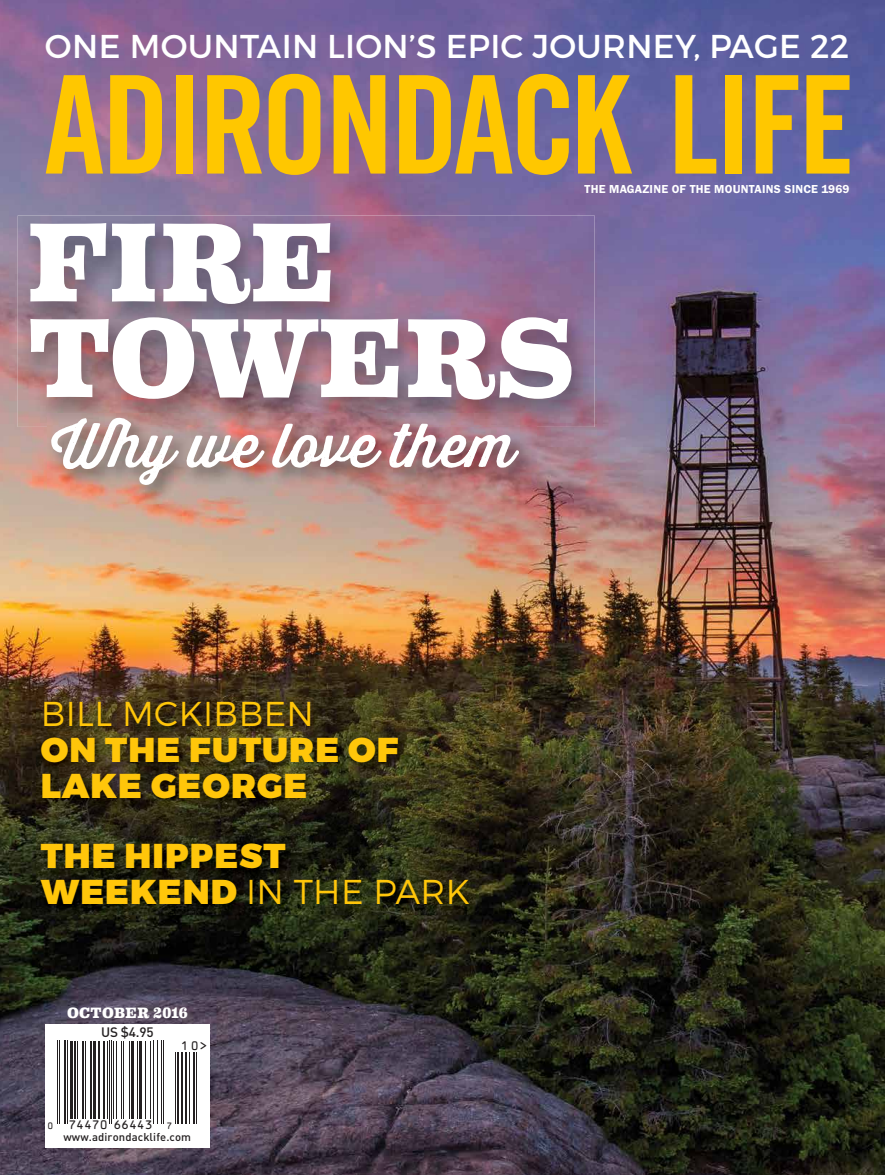
<style>
.page{position:relative;width:885px;height:1175px;background:#fff}
.page>*{position:absolute;margin:0;border:0;box-sizing:border-box;transform-origin:0 0}
.t1{font:800 112.5px/95.7px "Eames Century Modern";letter-spacing:-.01em;color:#fff}
.t2{font:900 34.5px/36px "Montserrat";letter-spacing:.03em;color:#ffc60a}
.t3{font:300 34.5px "Montserrat";letter-spacing:.01em;color:#ffc60a}
.t4{font:33px "Montserrat";letter-spacing:.01em;color:#fff}
.t5{font:800 15px "Eames Century Modern";letter-spacing:.03em;color:#fff}
.t6{font:500 13.5px "DIN";color:#231f20}
.t7{font:600 12px "Franklin Gothic EF";letter-spacing:.02em;color:#fff}
.t8{font:12px "Mefco Ocrb";letter-spacing:-.065em;color:#231f20}
.t9{font:500 11.25px "DIN";letter-spacing:.01em;color:#231f20}
.s1{font-weight:300}
.s2{font-size:9px}
</style>
<div class="page">
<img style="left:0;top:0;width:884px;height:1174px">
<svg style="left:46px;top:75px;width:57px;height:98px;background:#cea045"></svg>
<svg style="left:110px;top:75px;width:52px;height:98px;background:#e0ad2d"></svg>
<div style="left:176px;top:75px;width:16px;height:98px;background:#ffc700"></div>
<svg style="left:207px;top:75px;width:55px;height:98px;background:#d6a832"></svg>
<svg style="left:268px;top:74px;width:52px;height:101px;background:#d4a833"></svg>
<svg style="left:333px;top:75px;width:52px;height:98px;background:#dfad27"></svg>
<svg style="left:399px;top:74px;width:169px;height:101px;background:#c09c45"></svg>
<svg style="left:578px;top:75px;width:54px;height:98px;background:#c7a23c"></svg>
<svg style="left:675px;top:75px;width:41px;height:98px;background:#b09453"></svg>
<div style="left:724px;top:75px;width:17px;height:98px;background:#ffc700"></div>
<svg style="left:755px;top:75px;width:43px;height:98px;background:#b79a4a"></svg>
<svg style="left:806px;top:75px;width:43px;height:98px;background:#c1a13b"></svg>
<div style="left:45px;top:1024px;width:164px;height:123px;background:#fff"></div>
<hr style="left:57px;top:1040px;width:1px;height:83px;background:#231f20">
<hr style="left:59px;top:1040px;width:1px;height:83px;background:#231f20">
<hr style="left:64px;top:1040px;width:2px;height:83px;background:#231f20">
<hr style="left:67px;top:1040px;width:1px;height:83px;background:#231f20">
<hr style="left:69px;top:1040px;width:3px;height:78px;background:#231f20">
<hr style="left:74px;top:1040px;width:2px;height:78px;background:#231f20">
<hr style="left:77px;top:1040px;width:1px;height:78px;background:#231f20">
<hr style="left:82px;top:1040px;width:2px;height:78px;background:#231f20">
<hr style="left:85px;top:1040px;width:1px;height:78px;background:#231f20">
<hr style="left:90px;top:1040px;width:2px;height:78px;background:#231f20">
<hr style="left:93px;top:1040px;width:3px;height:78px;background:#231f20">
<hr style="left:98px;top:1040px;width:1px;height:78px;background:#231f20">
<hr style="left:103px;top:1040px;width:2px;height:78px;background:#231f20">
<hr style="left:107px;top:1040px;width:1px;height:78px;background:#231f20">
<hr style="left:109px;top:1040px;width:1px;height:83px;background:#231f20">
<hr style="left:111px;top:1040px;width:1px;height:83px;background:#231f20">
<hr style="left:113px;top:1040px;width:1px;height:78px;background:#231f20">
<hr style="left:116px;top:1040px;width:1px;height:78px;background:#231f20">
<hr style="left:121px;top:1040px;width:1px;height:78px;background:#231f20">
<hr style="left:123px;top:1040px;width:1px;height:78px;background:#231f20">
<hr style="left:129px;top:1040px;width:1px;height:78px;background:#231f20">
<hr style="left:131px;top:1040px;width:3px;height:78px;background:#231f20">
<hr style="left:137px;top:1040px;width:1px;height:78px;background:#231f20">
<hr style="left:139px;top:1040px;width:3px;height:78px;background:#231f20">
<hr style="left:145px;top:1040px;width:1px;height:78px;background:#231f20">
<hr style="left:150px;top:1040px;width:1px;height:78px;background:#231f20">
<hr style="left:153px;top:1040px;width:1px;height:83px;background:#231f20">
<hr style="left:157px;top:1040px;width:1px;height:83px;background:#231f20">
<hr style="left:161px;top:1040px;width:1px;height:83px;background:#231f20">
<hr style="left:163px;top:1040px;width:1px;height:83px;background:#231f20">
<hr style="left:175px;top:1052px;width:1px;height:71px;background:#231f20">
<hr style="left:177px;top:1052px;width:2px;height:71px;background:#231f20">
<hr style="left:181px;top:1052px;width:2px;height:71px;background:#231f20">
<hr style="left:185px;top:1052px;width:2px;height:71px;background:#231f20">
<hr style="left:189px;top:1052px;width:1px;height:71px;background:#231f20">
<hr style="left:193px;top:1052px;width:2px;height:71px;background:#231f20">
<hr style="left:196px;top:1052px;width:1px;height:71px;background:#231f20">
<img style="left:18px;top:215px;width:576px;height:212px">
<img style="left:37px;top:697px;width:441px;height:217px">
<img style="left:47px;top:414px;width:490px;height:89px">
<svg style="left:51px;top:418px;width:468px;height:67px"></svg>
<p class="t4" style="left:45px;top:26px;width:805px">ONE MOUNTAIN LION’S EPIC JOURNEY, PAGE 22</p>
<h1 class="t1" style="left:28px;top:207px;width:547px">FIRE<br>TOWERS</h1>
<p class="t7" style="left:584px;top:182px;width:266px">THE MAGAZINE OF THE MOUNTAINS SINCE 1969</p>
<p class="t3" style="left:41px;top:692px;width:275px">BILL MCKIBBEN</p>
<p class="t2" style="left:41px;top:733px;width:359px">ON THE FUTURE OF<br>LAKE GEORGE</p>
<p class="t2" style="left:41px;top:839px;width:430px">THE HIPPEST<br>WEEKEND <span class="s1">IN THE PARK</span></p>
<p class="t5" style="left:67px;top:1001px;width:122px">OCTOBER 2016</p>
<p class="t6" style="left:101px;top:1023px;width:54px">US $4.95</p>
<p class="t8" style="left:180px;top:1040px;width:29px">10&gt;</p>
<p class="t8" style="left:47px;top:1118px;width:127px"><span class="s2">0</span> 74470 66443 <span class="s2">7</span></p>
<p class="t9" style="left:63px;top:1129px;width:129px">www.adirondacklife.com</p>
</div>
